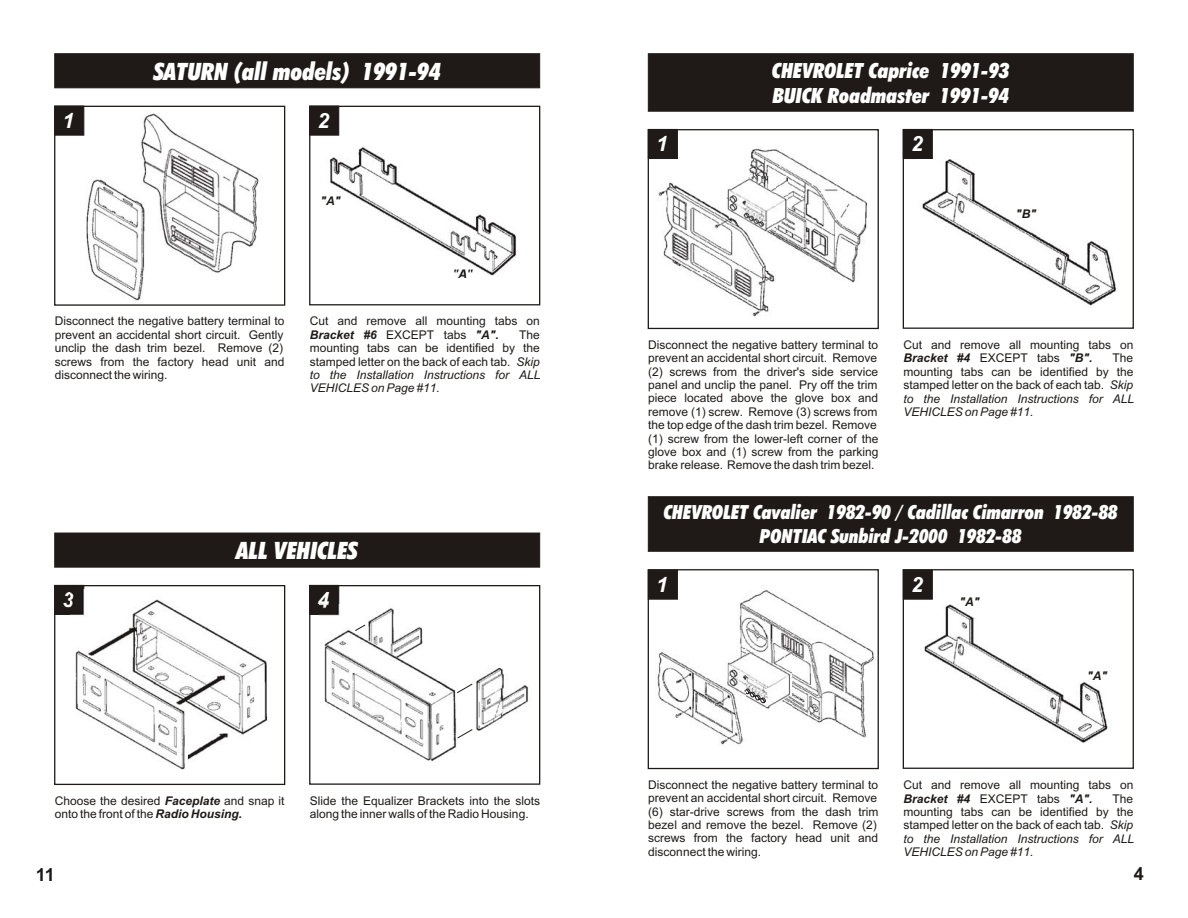
<style>
.page{position:relative;width:1188px;height:918px;background:#fff}
.page>*{position:absolute;margin:0;border:0;box-sizing:border-box;transform-origin:0 0}
.t1{font:24px "Futura X Blk Cn It BT";color:#fff}
.t2{font:21px/25.2px "Futura X Blk Cn It BT";color:#fff}
.t3{font:italic 700 21px "Arial";color:#fff}
.t4{font:19.5px/23.4px "Futura X Blk Cn It BT";color:#fff;text-align:center}
.t5{font:700 18px "Arial";color:#1f1a17}
.t6{font:12px/13.4px "Arial";color:#1f1a17}
.t7{font:italic 700 12px "Arial";color:#1f1a17}
.s1{font-weight:700;font-style:italic}
.s2{font-style:italic}
</style>
<div class="page">
<div style="left:55px;top:106px;width:29px;height:29px;background:#1f1a17;border:1px solid #1f1a17"></div>
<div style="left:55px;top:54px;width:485px;height:34px;background:#1f1a17;border:1px solid #1f1a17"></div>
<div style="left:309px;top:106px;width:30px;height:29px;background:#1f1a17;border:1px solid #1f1a17"></div>
<div style="left:309px;top:106px;width:231px;height:199px;border:1px solid #1f1a17"></div>
<div style="left:54px;top:106px;width:231px;height:200px;border:1px solid #1f1a17"></div>
<img style="left:86px;top:179px;width:58px;height:122px">
<img style="left:118px;top:113px;width:141px;height:164px">
<img style="left:329px;top:147px;width:188px;height:130px">
<img style="left:749px;top:149px;width:119px;height:134px">
<div style="left:648px;top:129px;width:30px;height:30px;background:#1f1a17;border:1px solid #1f1a17"></div>
<div style="left:648px;top:54px;width:485px;height:57px;background:#1f1a17"></div>
<div style="left:648px;top:129px;width:231px;height:200px;border:1px solid #1f1a17"></div>
<div style="left:903px;top:129px;width:30px;height:30px;background:#1f1a17;border:1px solid #1f1a17"></div>
<div style="left:903px;top:129px;width:231px;height:200px;border:1px solid #1f1a17"></div>
<img style="left:922px;top:159px;width:195px;height:147px">
<svg style="left:775px;top:178px;width:12px;height:58px"></svg>
<img style="left:658px;top:178px;width:117px;height:139px">
<img style="left:739px;top:590px;width:136px;height:147px">
<div style="left:648px;top:570px;width:30px;height:29px;background:#1f1a17;border:1px solid #1f1a17"></div>
<div style="left:648px;top:497px;width:485px;height:54px;background:#1f1a17"></div>
<div style="left:648px;top:569px;width:231px;height:200px;border:1px solid #1f1a17"></div>
<div style="left:903px;top:570px;width:30px;height:29px;background:#1f1a17;border:1px solid #1f1a17"></div>
<div style="left:903px;top:569px;width:231px;height:200px;border:1px solid #1f1a17"></div>
<img style="left:924px;top:605px;width:184px;height:138px">
<img style="left:746px;top:651px;width:45px;height:58px">
<svg style="left:746px;top:652px;width:44px;height:62px"></svg>
<img style="left:657px;top:650px;width:89px;height:95px">
<div style="left:55px;top:585px;width:29px;height:30px;background:#1f1a17"></div>
<div style="left:55px;top:533px;width:485px;height:34px;background:#1f1a17"></div>
<div style="left:54px;top:585px;width:231px;height:200px;border:1px solid #1f1a17"></div>
<div style="left:309px;top:585px;width:30px;height:30px;background:#1f1a17;border:1px solid #1f1a17"></div>
<div style="left:309px;top:585px;width:231px;height:200px;border:1px solid #1f1a17"></div>
<img style="left:70px;top:590px;width:198px;height:180px">
<img style="left:177px;top:676px;width:50px;height:29px">
<img style="left:89px;top:628px;width:50px;height:29px">
<img style="left:185px;top:734px;width:43px;height:28px">
<hr style="left:185px;top:747px;width:3px;height:16px;background:#fff">
<img style="left:319px;top:604px;width:210px;height:157px">
<svg style="left:457px;top:729px;width:16px;height:10px"></svg>
<svg style="left:456px;top:683px;width:17px;height:11px"></svg>
<svg style="left:354px;top:624px;width:12px;height:8px"></svg>
<h2 class="t3" style="left:62px;top:113px;width:13px">1</h2>
<h1 class="t1" style="left:154px;top:62px;width:289px">SATURN (all models) 1991-94</h1>
<h2 class="t3" style="left:317px;top:113px;width:13px">2</h2>
<p class="t7" style="left:321px;top:196px;width:22px">"A"</p>
<p class="t6" style="left:55px;top:316px;width:231px;text-align:justify">Disconnect the negative battery terminal to prevent an accidental short circuit. Gently unclip the dash trim bezel. Remove (2) screws from the factory head unit and disconnect the wiring.</p>
<p class="t6" style="left:310px;top:316px;width:232px">Cut and remove all mounting tabs on<br><span class="s1">Bracket #6</span> EXCEPT tabs <span class="s1">"A".</span></p>
<p class="t6" style="left:310px;top:329px;width:232px;text-align:justify;text-indent:209px">The mounting tabs can be identified by the stamped letter on the back of each tab. <span class="s2">Skip to the Installation Instructions for ALL VEHICLES on Page #11.</span></p>
<h2 class="t3" style="left:62px;top:592px;width:13px">3</h2>
<h1 class="t1" style="left:236px;top:541px;width:123px">ALL VEHICLES</h1>
<h2 class="t3" style="left:317px;top:592px;width:13px">4</h2>
<p class="t6" style="left:55px;top:795px;width:231px">Choose the desired <span class="s1">Faceplate</span> and snap it onto the front of the <span class="s1">Radio Housing.</span></p>
<p class="t6" style="left:310px;top:795px;width:232px">Slide the Equalizer Brackets into the slots along the inner walls of the Radio Housing.</p>
<h2 class="t3" style="left:656px;top:136px;width:13px">1</h2>
<h2 class="t2" style="left:772px;top:60px;width:239px">CHEVROLET Caprice 1991-93<br>BUICK Roadmaster 1991-94</h2>
<h2 class="t3" style="left:911px;top:136px;width:13px">2</h2>
<p class="t7" style="left:1016px;top:209px;width:22px">"B"</p>
<p class="t6" style="left:648px;top:339px;width:232px">Disconnect the negative battery terminal to prevent an accidental short circuit. Remove (2) screws from the driver's side service panel and unclip the panel. Pry off the trim piece located above the glove box and remove (1) screw. Remove (3) screws from the top edge of the dash trim bezel. Remove (1) screw from the lower-left corner of the glove box and (1) screw from the parking brake release. Remove the dash trim bezel.</p>
<p class="t6" style="left:903px;top:339px;width:232px">Cut and remove all mounting tabs on<br><span class="s1">Bracket #4</span> EXCEPT tabs <span class="s1">"B".</span></p>
<p class="t6" style="left:903px;top:353px;width:232px;text-align:justify;text-indent:209px">The mounting tabs can be identified by the stamped letter on the back of each tab. <span class="s2">Skip to the Installation Instructions for ALL VEHICLES on Page #11.</span></p>
<h3 class="t4" style="left:664px;top:503px;width:456px">CHEVROLET Cavalier 1982-90 / Cadillac Cimarron 1982-88<br>PONTIAC Sunbird J-2000 1982-88</h3>
<h2 class="t3" style="left:911px;top:577px;width:13px">2</h2>
<h2 class="t3" style="left:656px;top:577px;width:13px">1</h2>
<p class="t7" style="left:959px;top:597px;width:22px">"A"</p>
<p class="t7" style="left:1087px;top:671px;width:22px">"A"</p>
<p class="t6" style="left:648px;top:779px;width:232px">Disconnect the negative battery terminal to prevent an accidental short circuit. Remove (6) star-drive screws from the dash trim bezel and remove the bezel. Remove (2) screws from the factory head unit and disconnect the wiring.</p>
<p class="t6" style="left:903px;top:779px;width:232px">Cut and remove all mounting tabs on<br><span class="s1">Bracket #4</span> EXCEPT tabs <span class="s1">"A".</span></p>
<p class="t6" style="left:903px;top:793px;width:232px;text-align:justify;text-indent:209px">The mounting tabs can be identified by the stamped letter on the back of each tab. <span class="s2">Skip to the Installation Instructions for ALL VEHICLES on Page #11.</span></p>
<h3 class="t5" style="left:36px;top:867px;width:21px">11</h3>
<h3 class="t5" style="left:1134px;top:867px;width:12px">4</h3>
</div>
